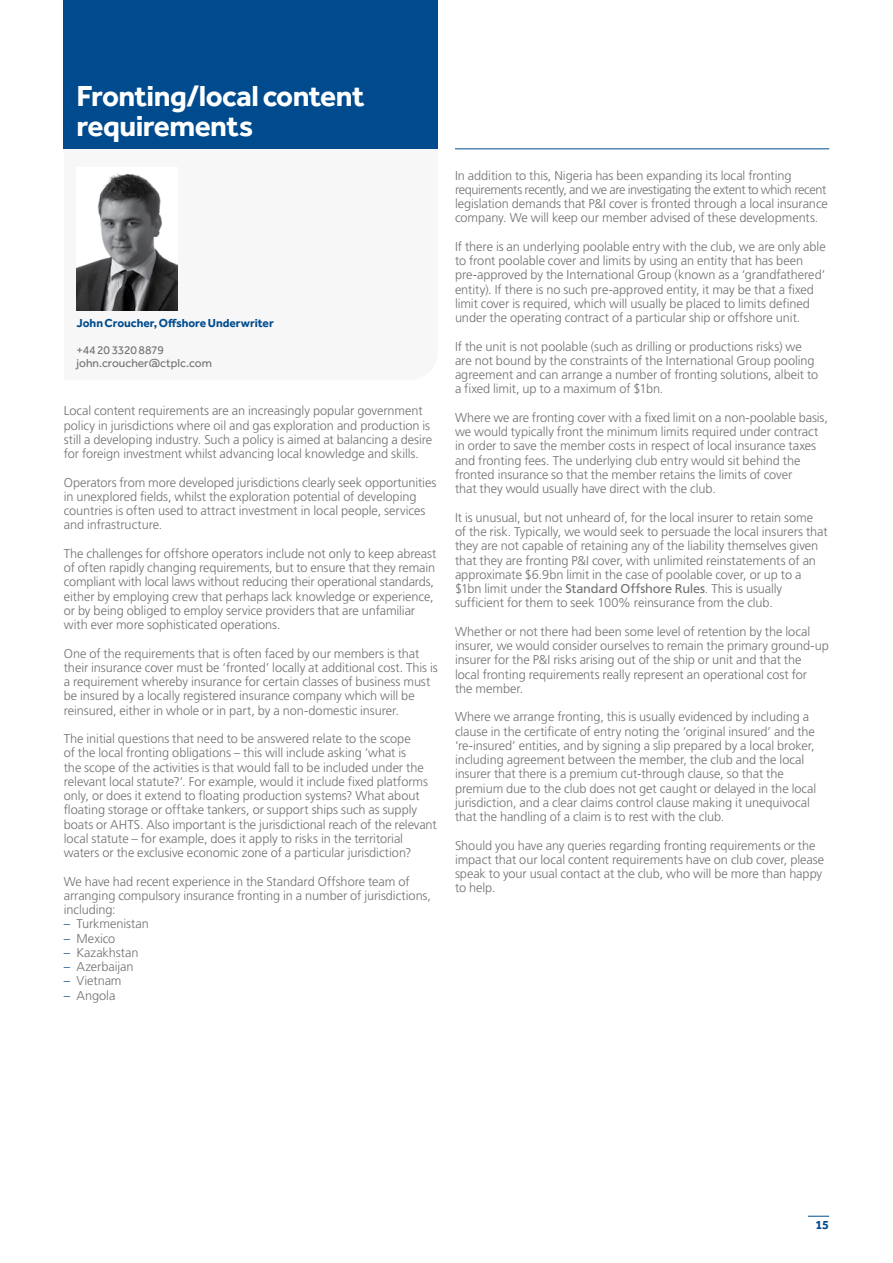
<style>
.page{position:relative;width:893px;height:1263px;background:#fff}
.page>*{position:absolute;margin:0;border:0;box-sizing:border-box;transform-origin:0 0}
.t1{font:700 30px/30px "Effra";letter-spacing:-.02em;color:#fff}
.t2{font:300 12.75px/14.2px "Frutiger LT Std";letter-spacing:-.005em;color:#717073}
.t3{font:700 12.75px "Effra";color:#004b8d}
.t4{font:12px/13.5px "Effra";color:#717073}
.t5{font:700 12px "Effra";color:#004b8d}
.s1{color:#004b8d}
.s2{font-weight:400}
</style>
<div class="page">
<svg style="left:808px;top:1216px;width:21px;height:1px"></svg>
<hr style="left:455px;top:149px;width:374px;height:1px;background:#004b8d">
<img style="left:77px;top:173px;width:100px;height:137px">
<div style="left:64px;top:0;width:374px;height:149px;background:#004b8d"></div>
<h1 class="t1" style="left:77px;top:80px;width:290px">Fronting/local content requirements</h1>
<h1 class="t1" style="left:77px;top:80px;width:311px">Petroleum Produc s and<br>Petrochemical</h1>
<p class="t5" style="left:77px;top:316px;width:199px">John Croucher, Offshore Underwriter</p>
<p class="t4" style="left:77px;top:343px;width:137px">+44 20 3320 8879 john.croucher@ctplc.com</p>
<p class="t2" style="left:64px;top:404px;width:370px">Local content requirements are an increasingly popular government policy in jurisdictions where oil and gas exploration and production is still a developing industry. Such a policy is aimed at balancing a desire for foreign investment whilst advancing local knowledge and skills.</p>
<p class="t2" style="left:64px;top:475px;width:374px">Operators from more developed jurisdictions clearly seek opportunities in unexplored fields, whilst the exploration potential of developing countries is often used to attract investment in local people, services and infrastructure.</p>
<p class="t2" style="left:64px;top:546px;width:374px">The challenges for offshore operators include not only to keep abreast of often rapidly changing requirements, but to ensure that they remain compliant with local laws without reducing their operational standards, either by employing crew that perhaps lack knowledge or experience, or by being obliged to employ service providers that are unfamiliar with ever more sophisticated operations.</p>
<p class="t2" style="left:64px;top:646px;width:376px">One of the requirements that is often faced by our members is that their insurance cover must be ‘fronted’ locally at additional cost. This is a requirement whereby insurance for certain classes of business must be insured by a locally registered insurance company which will be reinsured, either in whole or in part, by a non-domestic insurer.</p>
<p class="t2" style="left:64px;top:732px;width:374px">The initial questions that need to be answered relate to the scope<br>of the local fronting obligations – this will include asking ‘what is<br>the scope of the activities is that would fall to be included under the relevant local statute?’. For example, would it include fixed platforms only, or does it extend to floating production systems? What about floating storage or offtake tankers, or support ships such as supply boats or AHTS. Also important is the jurisdictional reach of the relevant local statute – for example, does it apply to risks in the territorial waters or the exclusive economic zone of a particular jurisdiction?</p>
<p class="t2" style="left:64px;top:874px;width:369px">We have had recent experience in the Standard Offshore team of arranging compulsory insurance fronting in a number of jurisdictions, including:</p>
<p class="t2" style="left:64px;top:917px;width:87px"><span class="s1">–</span> Turkmenistan</p>
<p class="t2" style="left:64px;top:931px;width:53px"><span class="s1">–</span> Mexico</p>
<p class="t2" style="left:64px;top:945px;width:76px"><span class="s1">–</span> Kazakhstan</p>
<p class="t2" style="left:64px;top:960px;width:71px"><span class="s1">–</span> Azerbaijan</p>
<p class="t2" style="left:64px;top:974px;width:59px"><span class="s1">–</span> Vietnam</p>
<p class="t2" style="left:64px;top:988px;width:53px"><span class="s1">–</span> Angola</p>
<p class="t2" style="left:455px;top:168px;width:374px">In addition to this, Nigeria has been expanding its local fronting requirements recently, and we are investigating the extent to which recent legislation demands that P&amp;I cover is fronted through a local insurance company. We will keep our member advised of these developments.</p>
<p class="t2" style="left:455px;top:240px;width:372px">If there is an underlying poolable entry with the club, we are only able to front poolable cover and limits by using an entity that has been pre-approved by the International Group (known as a ‘grandfathered’ entity). If there is no such pre-approved entity, it may be that a fixed limit cover is required, which will usually be placed to limits defined under the operating contract of a particular ship or offshore unit.</p>
<p class="t2" style="left:455px;top:339px;width:365px">If the unit is not poolable (such as drilling or productions risks) we are not bound by the constraints of the International Group pooling agreement and can arrange a number of fronting solutions, albeit to a fixed limit, up to a maximum of $1bn.</p>
<p class="t2" style="left:455px;top:411px;width:374px">Where we are fronting cover with a fixed limit on a non-poolable basis, we would typically front the minimum limits required under contract in order to save the member costs in respect of local insurance taxes and fronting fees. The underlying club entry would sit behind the fronted insurance so that the member retains the limits of cover<br>that they would usually have direct with the club.</p>
<p class="t2" style="left:455px;top:510px;width:374px">It is unusual, but not unheard of, for the local insurer to retain some of the risk. Typically, we would seek to persuade the local insurers that they are not capable of retaining any of the liability themselves given that they are fronting P&amp;I cover, with unlimited reinstatements of an approximate $6.9bn limit in the case of poolable cover, or up to a $1bn limit under the <span class="s2">Standard Offshore Rules</span>. This is usually sufficient for them to seek 100% reinsurance from the club.</p>
<p class="t2" style="left:455px;top:624px;width:375px">Whether or not there had been some level of retention by the local insurer, we would consider ourselves to remain the primary ground-up insurer for the P&amp;I risks arising out of the ship or unit and that the local fronting requirements really represent an operational cost for<br>the member.</p>
<p class="t2" style="left:455px;top:710px;width:363px">Where we arrange fronting, this is usually evidenced by including a clause in the certificate of entry noting the ‘original insured’ and the ‘re-insured’ entities, and by signing a slip prepared by a local broker, including agreement between the member, the club and the local insurer that there is a premium cut-through clause, so that the premium due to the club does not get caught or delayed in the local jurisdiction, and a clear claims control clause making it unequivocal that the handling of a claim is to rest with the club.</p>
<p class="t2" style="left:455px;top:838px;width:371px">Should you have any queries regarding fronting requirements or the impact that our local content requirements have on club cover, please speak to your usual contact at the club, who will be more than happy to help.</p>
<p class="t3" style="left:815px;top:1217px;width:15px">15</p>
</div>
